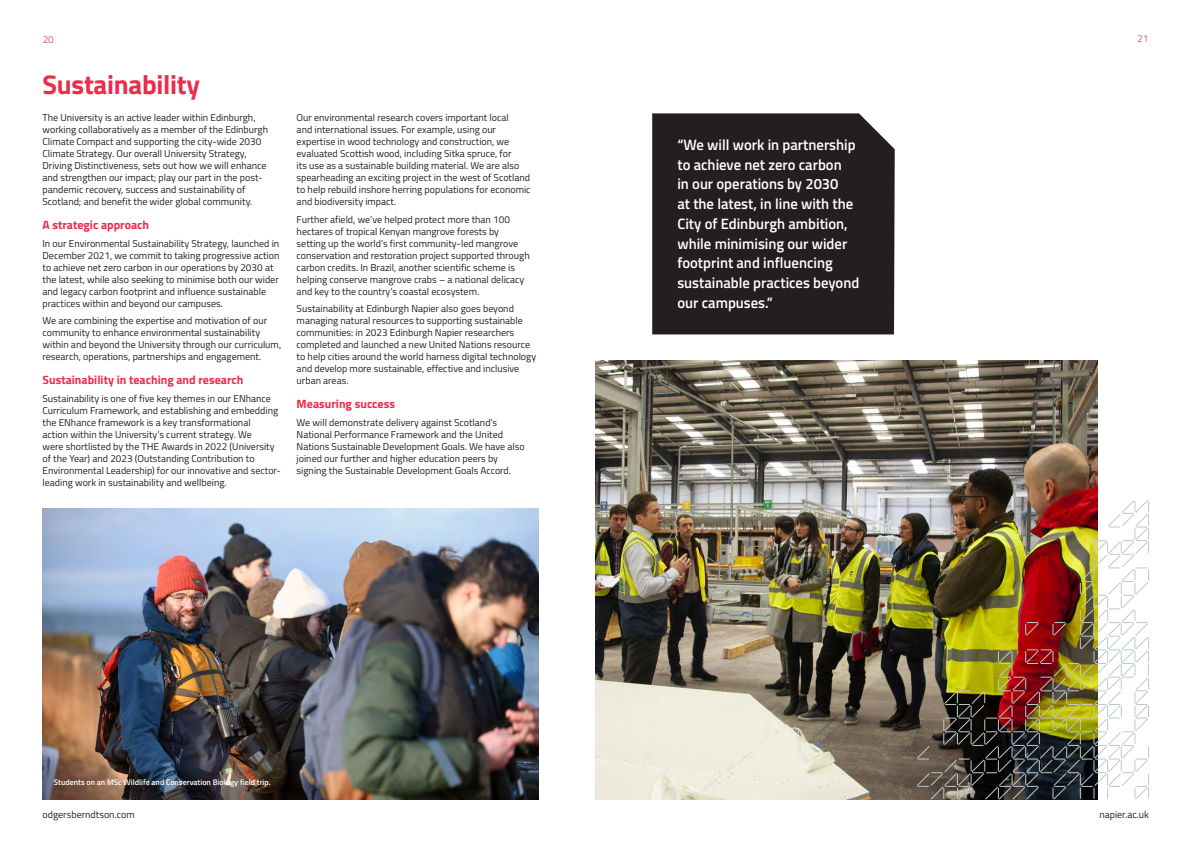
<style>
.page{position:relative;width:1191px;height:842px;background:#fff}
.page>*{position:absolute;margin:0;border:0;box-sizing:border-box;transform-origin:0 0}
.t1{font:700 27px "Titillium";letter-spacing:-.01em;color:#ed2c4b}
.t2{font:600 15px/19.7px "Titillium";color:#fff}
.t3{font:700 12px "Titillium";color:#ed2c4b}
.t4{font:10px/12px "Titillium";color:#231f20}
.t5{font:300 10px "Titillium";color:#ed2c4b}
.t6{font:600 8px "Titillium";color:#fff}
</style>
<div class="page">
<img style="left:595px;top:360px;width:502px;height:439px">
<div style="left:652px;top:113px;width:242px;height:221px;background:#231f20"></div>
<img style="left:43px;top:508px;width:496px;height:291px">
<img style="left:917px;top:500px;width:232px;height:300px">
<p class="t5" style="left:43px;top:32px;width:13px">20</p>
<p class="t5" style="left:1137px;top:31px;width:13px">21</p>
<p class="t1" style="left:43px;top:64px;width:159px">Sustainability</p>
<p class="t4" style="left:43px;top:111px;width:227px">The University is an active leader within Edinburgh, working collaboratively as a member of the Edinburgh Climate Compact and supporting the city-wide 2030<br>Climate Strategy. Our overall University Strategy, Driving Distinctiveness, sets out how we will enhance and strengthen our impact; play our part in the post&shy;pandemic recovery, success and sustainability of Scotland; and benefit the wider global community.</p>
<p class="t3" style="left:43px;top:216px;width:108px">A strategic approach</p>
<p class="t4" style="left:43px;top:237px;width:238px">In our Environmental Sustainability Strategy, launched in December 2021, we commit to taking progressive action to achieve net zero carbon in our operations by 2030 at the latest, while also seeking to minimise both our wider and legacy carbon footprint and influence sustainable practices within and beyond our campuses.</p>
<p class="t4" style="left:43px;top:314px;width:240px">We are combining the expertise and motivation of our community to enhance environmental sustainability within and beyond the University through our curriculum, research, operations, partnerships and engagement.</p>
<p class="t3" style="left:43px;top:371px;width:202px">Sustainability in teaching and research</p>
<p class="t4" style="left:43px;top:392px;width:240px">Sustainability is one of five key themes in our ENhance Curriculum Framework, and establishing and embedding the ENhance framework is a key transformational<br>action within the University’s current strategy. We<br>were shortlisted by the THE Awards in 2022 (University of the Year) and 2023 (Outstanding Contribution to Environmental Leadership) for our innovative and sector&shy;leading work in sustainability and wellbeing.</p>
<p class="t4" style="left:297px;top:111px;width:235px">Our environmental research covers important local<br>and international issues. For example, using our expertise in wood technology and construction, we evaluated Scottish wood, including Sitka spruce, for<br>its use as a sustainable building material. We are also spearheading an exciting project in the west of Scotland to help rebuild inshore herring populations for economic and biodiversity impact.</p>
<p class="t4" style="left:297px;top:213px;width:234px">Further afield, we’ve helped protect more than 100 hectares of tropical Kenyan mangrove forests by setting up the world’s first community-led mangrove conservation and restoration project supported through carbon credits. In Brazil, another scientific scheme is helping conserve mangrove crabs – a national delicacy and key to the country’s coastal ecosystem.</p>
<p class="t4" style="left:297px;top:302px;width:241px">Sustainability at Edinburgh Napier also goes beyond managing natural resources to supporting sustainable communities: in 2023 Edinburgh Napier researchers completed and launched a new United Nations resource to help cities around the world harness digital technology and develop more sustainable, effective and inclusive urban areas.</p>
<p class="t3" style="left:297px;top:395px;width:100px">Measuring success</p>
<p class="t4" style="left:297px;top:416px;width:229px">We will demonstrate delivery against Scotland’s National Performance Framework and the United Nations Sustainable Development Goals. We have also joined our further and higher education peers by signing the Sustainable Development Goals Accord.</p>
<p class="t6" style="left:54px;top:776px;width:218px">Students on an MSc Wildlife and Conservation Biology field trip.</p>
<p class="t2" style="left:677px;top:134px;width:183px">“We will work in partnership to achieve net zero carbon<br>in our operations by 2030<br>at the latest, in line with the<br>City of Edinburgh ambition, while minimising our wider footprint and influencing sustainable practices beyond our campuses.”</p>
<p class="t4" style="left:43px;top:808px;width:94px">odgersberndtson.com</p>
<p class="t4" style="left:1099px;top:808px;width:51px">napier.ac.uk</p>
</div>
